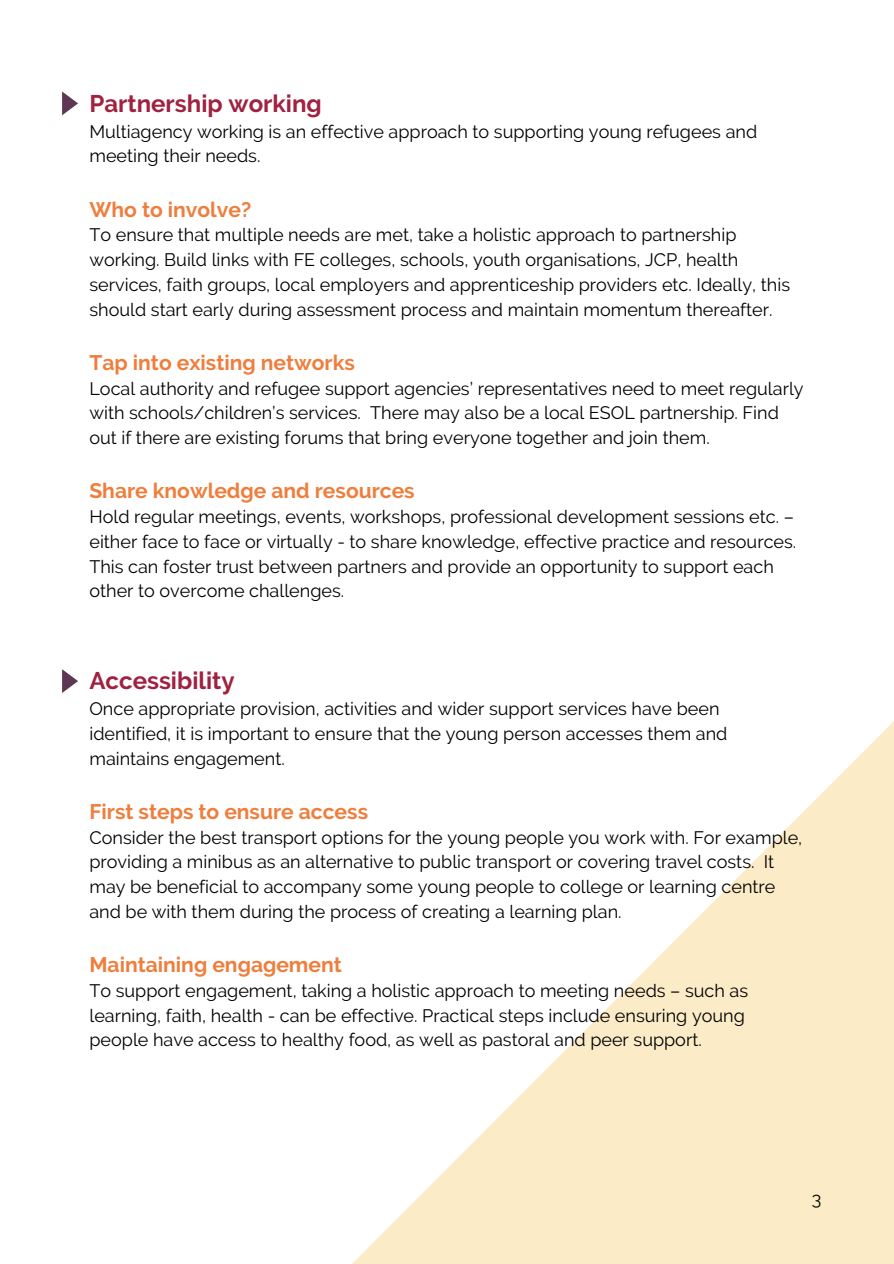
<style>
.page{position:relative;width:894px;height:1264px;background:#fff}
.page>*{position:absolute;margin:0;border:0;box-sizing:border-box;transform-origin:0 0}
.t1{font:700 24px "Raleway";color:#a02140}
.t2{font:700 21px "Raleway";color:#ef7e3c}
.t3{font:18px/24.8px "Raleway";color:#000}
</style>
<div class="page">
<svg style="left:353px;top:722px;width:540px;height:541px"></svg>
<svg style="left:62px;top:91px;width:16px;height:24px"></svg>
<svg style="left:62px;top:669px;width:16px;height:24px"></svg>
<h1 class="t1" style="left:89px;top:89px;width:234px">Partnership working</h1>
<p class="t3" style="left:89px;top:119px;width:669px">Multiagency working is an effective approach to supporting young refugees and meeting their needs.</p>
<p class="t2" style="left:89px;top:197px;width:163px">Who to involve?</p>
<p class="t3" style="left:89px;top:222px;width:702px">To ensure that multiple needs are met, take a holistic approach to partnership working. Build links with FE colleges, schools, youth organisations, JCP, health services, faith groups, local employers and apprenticeship providers etc. Ideally, this should start early during assessment process and maintain momentum thereafter.</p>
<p class="t2" style="left:89px;top:350px;width:267px">Tap into existing networks</p>
<p class="t3" style="left:89px;top:376px;width:715px">Local authority and refugee support agencies’ representatives need to meet regularly with schools/children’s services. There may also be a local ESOL partnership. Find out if there are existing forums that bring everyone together and join them.</p>
<p class="t2" style="left:89px;top:478px;width:327px">Share knowledge and resources</p>
<p class="t3" style="left:89px;top:504px;width:708px">Hold regular meetings, events, workshops, professional development sessions etc. – either face to face or virtually - to share knowledge, effective practice and resources.<br>This can foster trust between partners and provide an opportunity to support each other to overcome challenges.</p>
<h1 class="t1" style="left:89px;top:666px;width:147px">Accessibility</h1>
<p class="t3" style="left:89px;top:696px;width:639px">Once appropriate provision, activities and wider support services have been identified, it is important to ensure that the young person accesses them and maintains engagement.</p>
<p class="t2" style="left:89px;top:799px;width:280px">First steps to ensure access</p>
<p class="t3" style="left:89px;top:825px;width:714px">Consider the best transport options for the young people you work with. For example, providing a minibus as an alternative to public transport or covering travel costs. It may be beneficial to accompany some young people to college or learning centre and be with them during the process of creating a learning plan.</p>
<p class="t2" style="left:89px;top:952px;width:254px">Maintaining engagement</p>
<p class="t3" style="left:89px;top:978px;width:660px">To support engagement, taking a holistic approach to meeting needs – such as learning, faith, health - can be effective. Practical steps include ensuring young people have access to healthy food, as well as pastoral and peer support.</p>
<p class="t3" style="left:811px;top:1186px;width:11px">3</p>
</div>
